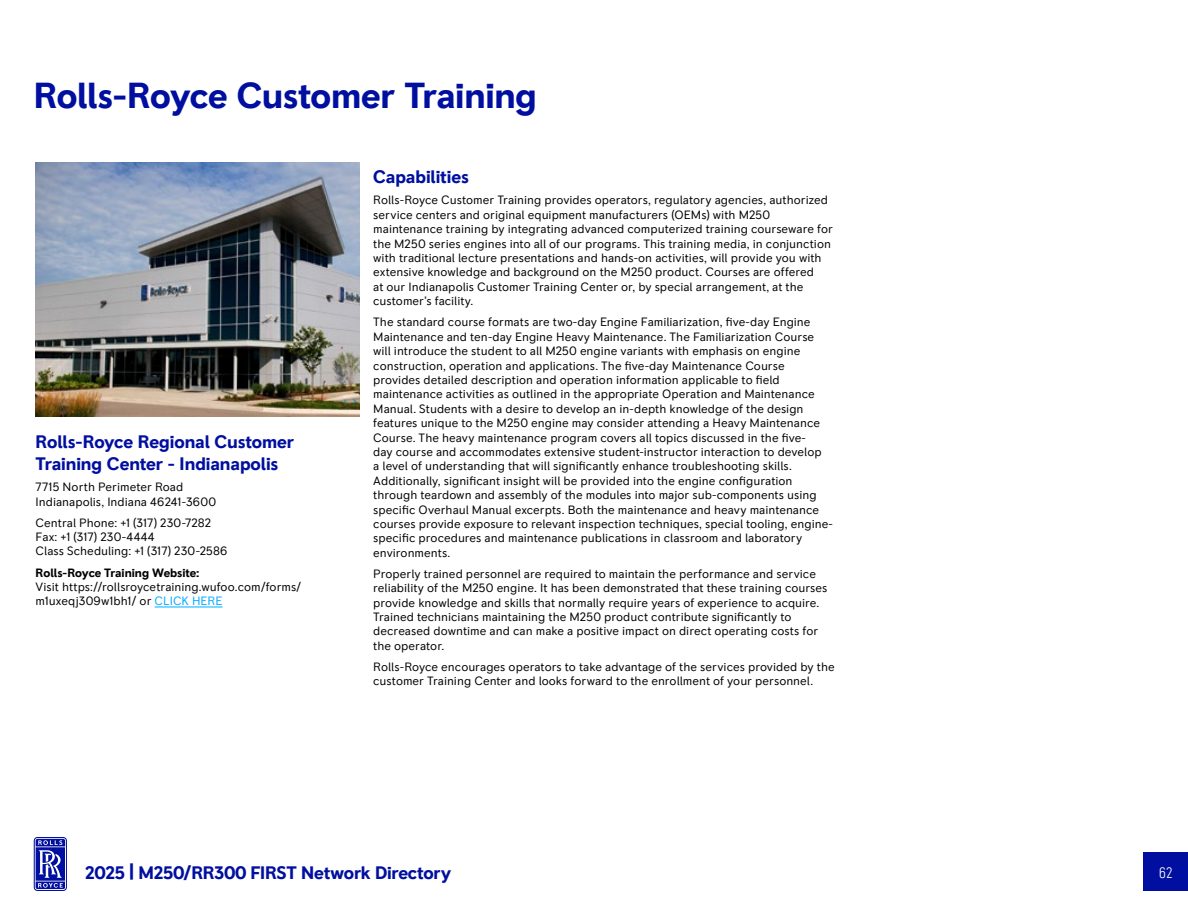
<style>
.page{position:relative;width:1188px;height:918px;background:#fff}
.page>*{position:absolute;margin:0;border:0;box-sizing:border-box;transform-origin:0 0}
.t1{font:700 36px "RR Pioneer";letter-spacing:-.01em;color:#000f9f}
.t2{font:700 18px/21.6px "RR Pioneer";letter-spacing:-.01em;color:#000f9f}
.t3{font:300 condensed 15px "RR Pioneer";color:#fff}
.t4{font:12px/14.4px "RR Pioneer";color:#000}
.t5{font:700 12px "RR Pioneer";letter-spacing:-.005em;color:#000}
.s1{color:#00acff}
</style>
<div class="page">
<div style="left:1144px;top:852px;width:44px;height:39px;background:#000f9f"></div>
<svg style="left:34px;top:837px;width:33px;height:54px;background:#4d57bb"></svg>
<img style="left:36px;top:163px;width:324px;height:254px">
<hr style="left:155px;top:607px;width:68px;height:1px;background:#00acff">
<h1 class="t1" style="left:34px;top:74px;width:505px">Rolls-Royce Customer Training</h1>
<h2 class="t2" style="left:36px;top:432px;width:260px">Rolls‑Royce Regional Customer<br>Training Center - Indianapolis</h2>
<p class="t4" style="left:36px;top:480px;width:182px">7715 North Perimeter Road<br>Indianapolis, Indiana 46241-3600</p>
<p class="t4" style="left:36px;top:515px;width:193px">Central Phone: +1 (317) 230-7282<br>Fax: +1 (317) 230-4444<br>Class Scheduling: +1 (317) 230-2586</p>
<p class="t5" style="left:36px;top:565px;width:165px">Rolls-Royce Training Website:</p>
<p class="t4" style="left:36px;top:580px;width:267px">Visit https://rollsroycetraining.wufoo.com/forms/ m1uxeqj309w1bh1/ or <span class="s1">CLICK HERE</span></p>
<h2 class="t2" style="left:373px;top:166px;width:97px">Capabilities</h2>
<p class="t4" style="left:373px;top:193px;width:461px">Rolls‑Royce Customer Training provides operators, regulatory agencies, authorized service centers and original equipment manufacturers (OEMs) with M250 maintenance training by integrating advanced computerized training courseware for the M250 series engines into all of our programs. This training media, in conjunction with traditional lecture presentations and hands-on activities, will provide you with extensive knowledge and background on the M250 product. Courses are offered<br>at our Indianapolis Customer Training Center or, by special arrangement, at the customer’s facility.</p>
<p class="t4" style="left:373px;top:315px;width:460px">The standard course formats are two-day Engine Familiarization, five-day Engine Maintenance and ten-day Engine Heavy Maintenance. The Familiarization Course will introduce the student to all M250 engine variants with emphasis on engine construction, operation and applications. The five-day Maintenance Course provides detailed description and operation information applicable to field maintenance activities as outlined in the appropriate Operation and Maintenance Manual. Students with a desire to develop an in-depth knowledge of the design features unique to the M250 engine may consider attending a Heavy Maintenance Course. The heavy maintenance program covers all topics discussed in the five-<br>day course and accommodates extensive student-instructor interaction to develop<br>a level of understanding that will significantly enhance troubleshooting skills.<br>Additionally, significant insight will be provided into the engine configuration through teardown and assembly of the modules into major sub-components using specific Overhaul Manual excerpts. Both the maintenance and heavy maintenance courses provide exposure to relevant inspection techniques, special tooling, engine&shy;specific procedures and maintenance publications in classroom and laboratory environments.</p>
<p class="t4" style="left:373px;top:567px;width:456px">Properly trained personnel are required to maintain the performance and service reliability of the M250 engine. It has been demonstrated that these training courses provide knowledge and skills that normally require years of experience to acquire.<br>Trained technicians maintaining the M250 product contribute significantly to decreased downtime and can make a positive impact on direct operating costs for the operator.</p>
<p class="t4" style="left:373px;top:660px;width:463px">Rolls‑Royce encourages operators to take advantage of the services provided by the customer Training Center and looks forward to the enrollment of your personnel.</p>
<h2 class="t2" style="left:85px;top:862px;width:368px">2025 | M250/RR300 FIRST Network Directory</h2>
<p class="t3" style="left:1159px;top:864px;width:15px">62</p>
</div>
